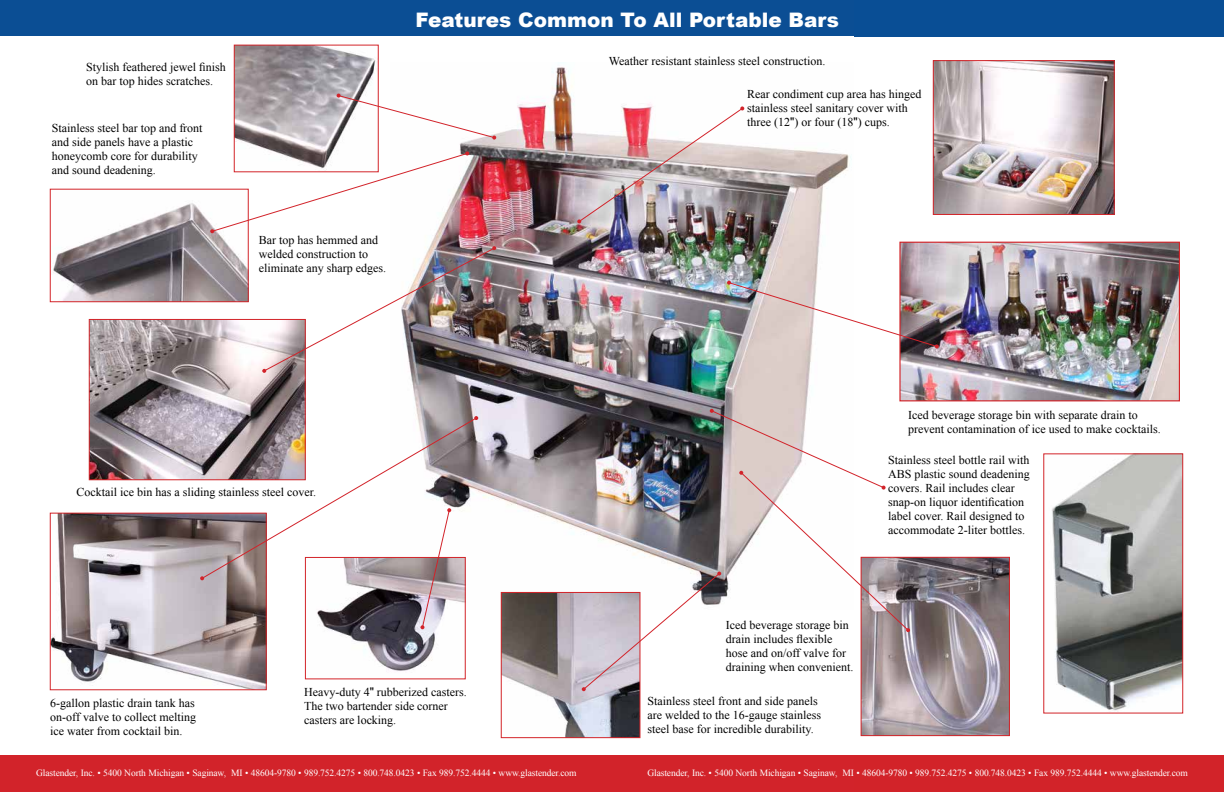
<style>
.page{position:relative;width:1224px;height:792px;background:#fff}
.page>*{position:absolute;margin:0;border:0;box-sizing:border-box;transform-origin:0 0}
.t1{font:900 20px "Arial";color:#fff}
.t2{font:12px/14px "Times New Roman";color:#000}
.t3{font:9.5px "Times New Roman";letter-spacing:-.01em;color:#fff}
.s1{font-family:"Arial"}
</style>
<div class="page">
<div style="left:0;top:756px;width:1224px;height:36px;background:#d2232a"></div>
<div style="left:0;top:0;width:1224px;height:36px;background:#0b4e94"></div>
<img style="left:410px;top:62px;width:442px;height:548px">
<img style="left:935px;top:62px;width:178px;height:151px">
<div style="left:933px;top:60px;width:182px;height:155px;border:1px solid #d32429"></div>
<img style="left:1052px;top:455px;width:129px;height:256px">
<div style="left:1043px;top:453px;width:140px;height:261px;border:1px solid #d32429"></div>
<img style="left:863px;top:559px;width:145px;height:175px">
<div style="left:861px;top:557px;width:149px;height:179px;border:1px solid #d32429"></div>
<img style="left:503px;top:594px;width:135px;height:142px">
<div style="left:501px;top:592px;width:139px;height:146px;border:1px solid #d32429"></div>
<img style="left:317px;top:580px;width:147px;height:91px">
<div style="left:305px;top:557px;width:161px;height:122px;border:1px solid #d32429"></div>
<img style="left:52px;top:515px;width:213px;height:173px">
<div style="left:50px;top:513px;width:217px;height:177px;border:1px solid #d32429"></div>
<img style="left:91px;top:321px;width:213px;height:157px">
<div style="left:89px;top:319px;width:217px;height:161px;border:1px solid #d32429"></div>
<img style="left:53px;top:203px;width:194px;height:97px">
<div style="left:50px;top:189px;width:199px;height:113px;border:1px solid #d32429"></div>
<img style="left:262px;top:246px;width:234px;height:127px">
<svg style="left:201px;top:417px;width:277px;height:163px"></svg>
<svg style="left:474px;top:416px;width:4px;height:4px"></svg>
<svg style="left:200px;top:576px;width:4px;height:4px"></svg>
<svg style="left:420px;top:508px;width:31px;height:121px"></svg>
<img style="left:577px;top:106px;width:167px;height:117px">
<img style="left:901px;top:244px;width:277px;height:155px">
<div style="left:899px;top:242px;width:281px;height:159px;border:1px solid #d32429"></div>
<img style="left:727px;top:281px;width:212px;height:67px">
<svg style="left:210px;top:151px;width:259px;height:82px"></svg>
<svg style="left:582px;top:409px;width:328px;height:282px"></svg>
<img style="left:236px;top:47px;width:141px;height:123px">
<div style="left:234px;top:45px;width:145px;height:127px;border:1px solid #d32429"></div>
<svg style="left:337px;top:94px;width:159px;height:46px"></svg>
<p class="t2" style="left:86px;top:60px;width:141px">Stylish feathered jewel finish on bar top hides scratches.</p>
<p class="t2" style="left:52px;top:121px;width:152px">Stainless steel bar top and front and side panels have a plastic honeycomb core for durability and sound deadening.</p>
<h1 class="t1" style="left:416px;top:6px;width:425px">Features Common To All Portable Bars</h1>
<p class="t2" style="left:609px;top:53px;width:218px">Weather resistant stainless steel construction.</p>
<p class="t2" style="left:747px;top:87px;width:176px">Rear condiment cup area has hinged stainless steel sanitary cover with three (12<span class="s1">"</span>) or four (18<span class="s1">"</span>) cups.</p>
<p class="t2" style="left:259px;top:233px;width:129px">Bar top has hemmed and welded construction to eliminate any sharp edges.</p>
<p class="t2" style="left:77px;top:485px;width:241px">Cocktail ice bin has a sliding stainless steel cover.</p>
<p class="t2" style="left:726px;top:618px;width:129px">Iced beverage storage bin drain includes flexible hose and on/off valve for draining when convenient.</p>
<p class="t2" style="left:908px;top:408px;width:254px">Iced beverage storage bin with separate drain to prevent contamination of ice used to make cocktails.</p>
<p class="t2" style="left:888px;top:452px;width:143px">Stainless steel bottle rail with<br>ABS plastic sound deadening covers. Rail includes clear snap-on liquor identification label cover. Rail designed to accommodate 2-liter bottles.</p>
<p class="t2" style="left:50px;top:696px;width:147px;text-align:justify">6-gallon plastic drain tank has on-off valve to collect melting ice water from cocktail bin.</p>
<p class="t2" style="left:304px;top:684px;width:164px">Heavy-duty 4<span class="s1">"</span> rubberized casters.<br>The two bartender side corner casters are locking.</p>
<p class="t2" style="left:648px;top:694px;width:175px">Stainless steel front and side panels are welded to the 16-gauge stainless steel base for incredible durability.</p>
<p class="t3" style="left:36px;top:767px;width:542px">Glastender, Inc. • 5400 North Michigan • Saginaw, MI • 48604-9780 • 989.752.4275 • 800.748.0423 • Fax 989.752.4444 • www.glastender.com</p>
<p class="t3" style="left:647px;top:767px;width:542px">Glastender, Inc. • 5400 North Michigan • Saginaw, MI • 48604-9780 • 989.752.4275 • 800.748.0423 • Fax 989.752.4444 • www.glastender.com</p>
</div>
